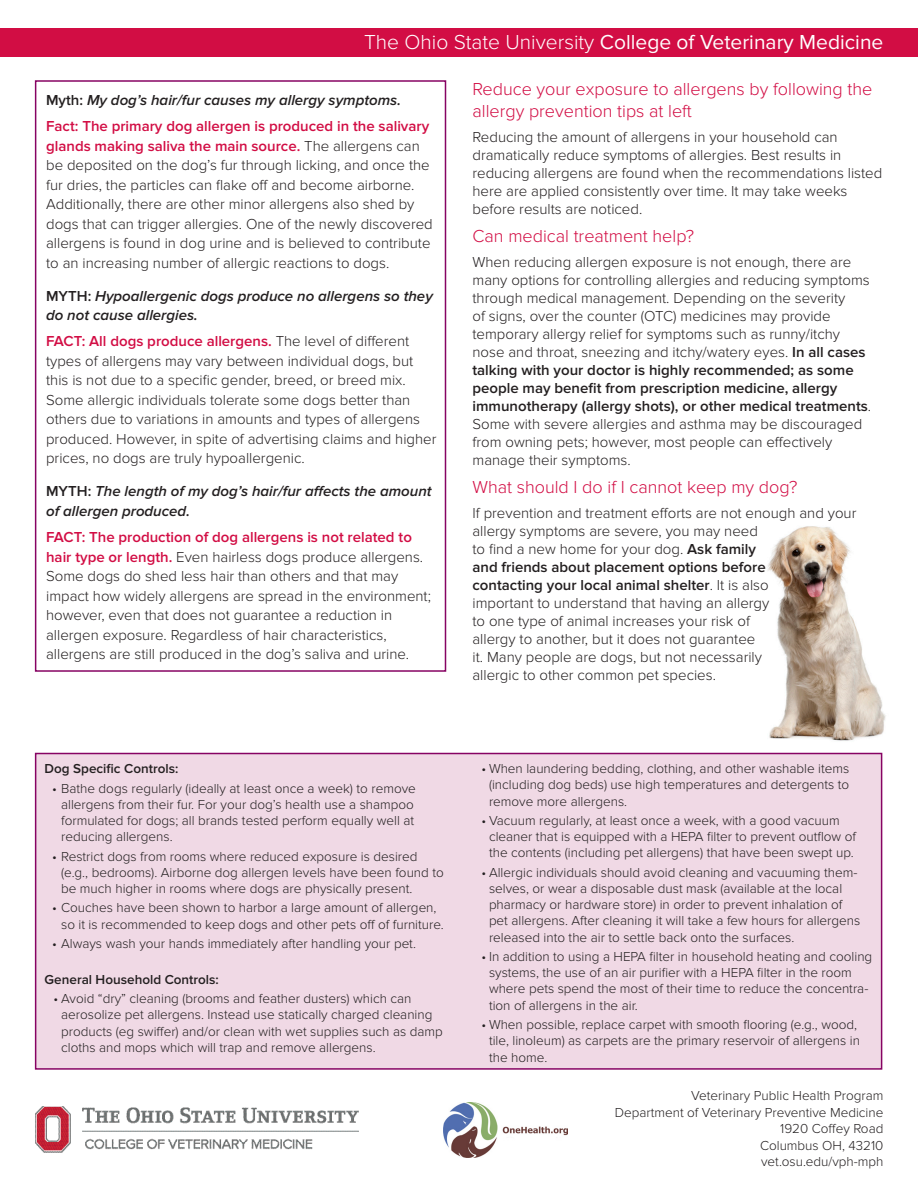
<style>
.page{position:relative;width:918px;height:1188px;background:#fff}
.page>*{position:absolute;margin:0;border:0;box-sizing:border-box;transform-origin:0 0}
.t1{font:21px "Proxima Nova";color:#fff}
.t2{font:300 18px/21.6px "Proxima Nova";color:#d20d44}
.t3{font:300 15px/18px "Proxima Nova";color:#231f20}
.t4{font:italic 600 15px/19.5px "Proxima Nova";color:#231f20}
.t5{font:300 13.5px/16.2px "Proxima Nova";color:#231f20}
.t6{font:600 13.5px "Proxima Nova";color:#231f20}
.s1{font-weight:300}
.s2{font-style:normal}
.s3{font-weight:600;color:#d20d44}
.s4{font-weight:600}
</style>
<div class="page">
<div style="left:0;top:28px;width:918px;height:28px;background:#d20d44"></div>
<img style="left:36px;top:1106px;width:323px;height:46px">
<img style="left:767px;top:526px;width:119px;height:215px">
<div style="left:35px;top:80px;width:411px;height:592px;border:2px solid #870363"></div>
<div style="left:35px;top:753px;width:847px;height:317px;background:#f0d9e5;border:2px solid #870363"></div>
<img style="left:443px;top:1103px;width:125px;height:54px">
<h1 class="t1" style="left:364px;top:30px;width:521px"><span class="s1">The Ohio State University</span> College of Veterinary Medicine</h1>
<p class="t4" style="left:46px;top:90px;width:356px"><span class="s2">Myth:</span> My dog’s hair/fur causes my allergy symptoms.</p>
<p class="t3" style="left:46px;top:117px;width:388px;line-height:19.5px"><span class="s3">Fact: The primary dog allergen is produced in the salivary glands making saliva the main source.</span> The allergens can be deposited on the dog’s fur through licking, and once the fur dries, the particles can flake off and become airborne.<br>Additionally, there are other minor allergens also shed by dogs that can trigger allergies. One of the newly discovered allergens is found in dog urine and is believed to contribute to an increasing number of allergic reactions to dogs.</p>
<p class="t4" style="left:46px;top:286px;width:388px"><span class="s2">MYTH:</span> Hypoallergenic dogs produce no allergens so they do not cause allergies.</p>
<p class="t3" style="left:46px;top:332px;width:392px;line-height:19.5px"><span class="s3">FACT: All dogs produce allergens.</span> The level of different types of allergens may vary between individual dogs, but this is not due to a specific gender, breed, or breed mix.<br>Some allergic individuals tolerate some dogs better than others due to variations in amounts and types of allergens produced. However, in spite of advertising claims and higher prices, no dogs are truly hypoallergenic.</p>
<p class="t4" style="left:46px;top:482px;width:387px"><span class="s2">MYTH:</span> The length of my dog’s hair/fur affects the amount of allergen produced.</p>
<p class="t3" style="left:46px;top:528px;width:386px;line-height:19.5px"><span class="s3">FACT: The production of dog allergens is not related to hair type or length.</span> Even hairless dogs produce allergens.<br>Some dogs do shed less hair than others and that may impact how widely allergens are spread in the environment; however, even that does not guarantee a reduction in allergen exposure. Regardless of hair characteristics, allergens are still produced in the dog’s saliva and urine.</p>
<p class="t2" style="left:472px;top:79px;width:401px">Reduce your exposure to allergens by following the allergy prevention tips at left</p>
<p class="t3" style="left:472px;top:128px;width:411px">Reducing the amount of allergens in your household can dramatically reduce symptoms of allergies. Best results in reducing allergens are found when the recommendations listed here are applied consistently over time. It may take weeks before results are noticed.</p>
<p class="t2" style="left:472px;top:225px;width:223px">Can medical treatment help?</p>
<p class="t3" style="left:472px;top:253px;width:400px">When reducing allergen exposure is not enough, there are many options for controlling allergies and reducing symptoms through medical management. Depending on the severity<br>of signs, over the counter (OTC) medicines may provide temporary allergy relief for symptoms such as runny/itchy nose and throat, sneezing and itchy/watery eyes. <span class="s4">In all cases talking with your doctor is highly recommended; as some people may benefit from prescription medicine, allergy immunotherapy (allergy shots), or other medical treatments</span>.<br>Some with severe allergies and asthma may be discouraged from owning pets; however, most people can effectively manage their symptoms.</p>
<p class="t2" style="left:472px;top:476px;width:327px">What should I do if I cannot keep my dog?</p>
<p class="t3" style="left:472px;top:504px;width:385px">If prevention and treatment efforts are not enough and your allergy symptoms are severe, you may need<br>to find a new home for your dog. <span class="s4">Ask family<br>and friends about placement options before<br>contacting your local animal shelter</span>. It is also<br>important to understand that having an allergy<br>to one type of animal increases your risk of<br>allergy to another, but it does not guarantee<br>it. Many people are dogs, but not necessarily<br>allergic to other common pet species.</p>
<p class="t6" style="left:45px;top:761px;width:135px">Dog Specific Controls:</p>
<p class="t5" style="left:61px;top:780px;width:356px;text-indent:-9px">• Bathe dogs regularly (ideally at least once a week) to remove allergens from their fur. For your dog’s health use a shampoo formulated for dogs; all brands tested perform equally well at reducing allergens.</p>
<p class="t5" style="left:61px;top:848px;width:384px;text-indent:-9px">• Restrict dogs from rooms where reduced exposure is desired (e.g., bedrooms). Airborne dog allergen levels have been found to be much higher in rooms where dogs are physically present.</p>
<p class="t5" style="left:61px;top:900px;width:384px;text-indent:-9px">• Couches have been shown to harbor a large amount of allergen, so it is recommended to keep dogs and other pets off of furniture.</p>
<p class="t5" style="left:52px;top:936px;width:365px">• Always wash your hands immediately after handling your pet.</p>
<p class="t6" style="left:45px;top:971px;width:176px">General Household Controls:</p>
<p class="t5" style="left:61px;top:991px;width:383px;text-indent:-8px">• Avoid “dry” cleaning (brooms and feather dusters) which can aerosolize pet allergens. Instead use statically charged cleaning products (eg swiffer) and/or clean with wet supplies such as damp cloths and mops which will trap and remove allergens.</p>
<p class="t5" style="left:489px;top:761px;width:362px;text-align:justify;text-indent:-8px">• When laundering bedding, clothing, and other washable items (including dog beds) use high temperatures and detergents to remove more allergens.</p>
<p class="t5" style="left:489px;top:813px;width:369px;text-indent:-8px">• Vacuum regularly, at least once a week, with a good vacuum cleaner that is equipped with a HEPA filter to prevent outflow of the contents (including pet allergens) that have been swept up.</p>
<p class="t5" style="left:489px;top:864px;width:373px;text-indent:-8px">• Allergic individuals should avoid cleaning and vacuuming them&shy;selves, or wear a disposable dust mask (available at the local pharmacy or hardware store) in order to prevent inhalation of pet allergens. After cleaning it will take a few hours for allergens released into the air to settle back onto the surfaces.</p>
<p class="t5" style="left:489px;top:949px;width:385px;text-indent:-8px">• In addition to using a HEPA filter in household heating and cooling systems, the use of an air purifier with a HEPA filter in the room where pets spend the most of their time to reduce the concentra&shy;tion of allergens in the air.</p>
<p class="t5" style="left:489px;top:1017px;width:373px;text-indent:-8px">• When possible, replace carpet with smooth flooring (e.g., wood, tile, linoleum) as carpets are the primary reservoir of allergens in the home.</p>
<p class="t5" style="left:615px;top:1088px;width:270px;text-align:right">Veterinary Public Health Program<br>Department of Veterinary Preventive Medicine<br>1920 Coffey Road<br>Columbus OH, 43210<br>vet.osu.edu/vph-mph</p>
</div>
